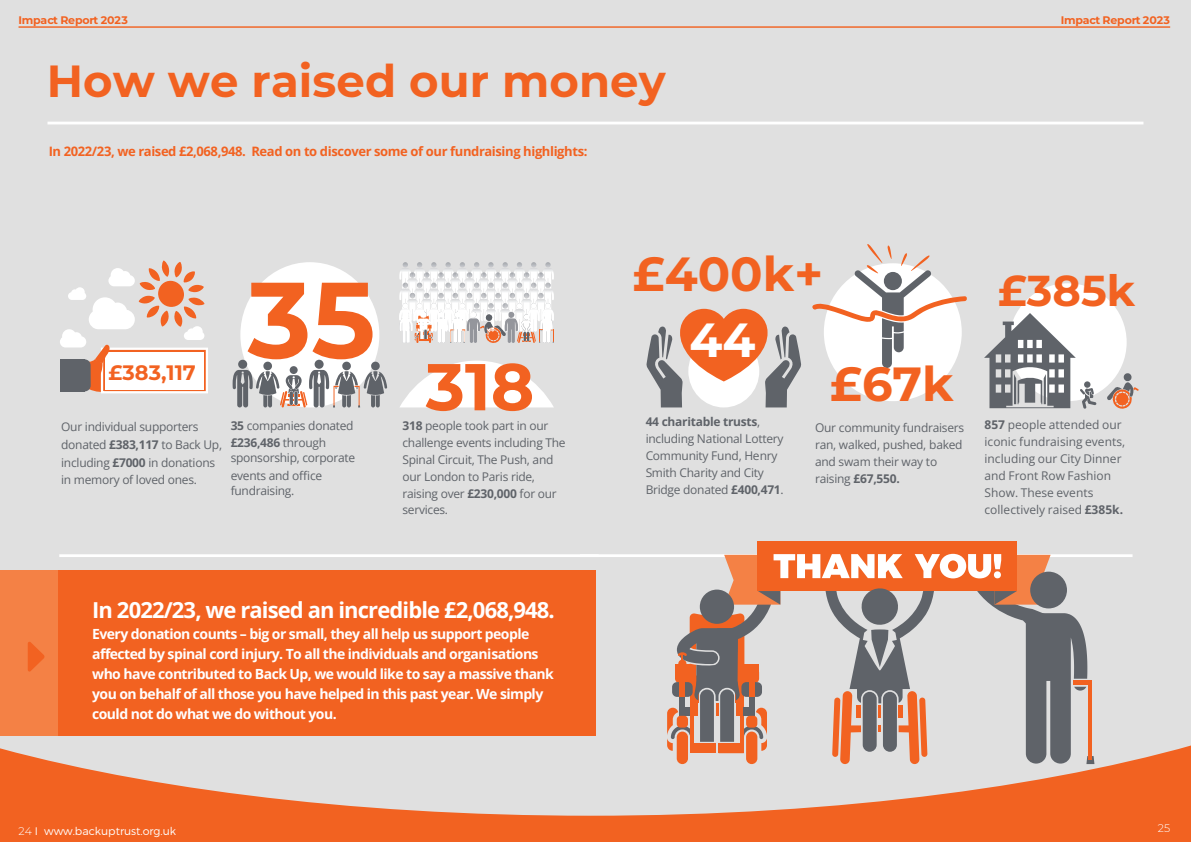
<style>
.page{position:relative;width:1191px;height:842px;background:#fff}
.page>*{position:absolute;margin:0;border:0;box-sizing:border-box;transform-origin:0 0}
.t1{font:700 107.6px "Montserrat";color:#f26221}
.t2{font:700 66px "Montserrat";color:#f26221}
.t3{font:700 47.9px "Montserrat";color:#f26221}
.t4{font:700 47.9px "Montserrat";color:#fff}
.t5{font:700 45px "Montserrat";color:#f26221}
.t6{font:700 43.2px "Montserrat";color:#f26221}
.t7{font:700 22px "Open Sans";letter-spacing:-.04em;color:#fff}
.t8{font:700 20.9px "Montserrat";color:#f26221}
.t9{font:700 14px/20px "Open Sans";letter-spacing:-.04em;color:#fff}
.t10{font:700 13px "Open Sans";letter-spacing:-.03em;color:#f26221}
.t11{font:12px/16.9px "Open Sans";letter-spacing:-.02em;color:#5f6369}
.t12{font:12px/17px "Open Sans";color:#5f6369}
.t13{font:12px/16.6px "Open Sans";letter-spacing:-.02em;color:#5f6369}
.t14{font:700 11px "Montserrat";letter-spacing:-.01em;color:#f26221}
.t15{font:300 11px "Montserrat";color:#fff}
.s1{font-style:inherit}
.s2{font-weight:700}
</style>
<div class="page">
<div style="left:0;top:0;width:1191px;height:831px;background:#e0e0e0"></div>
<div style="left:0;top:570px;width:59px;height:166px;background:#f48145"></div>
<svg style="left:28px;top:642px;width:16px;height:30px"></svg>
<div style="left:59px;top:570px;width:537px;height:166px;background:#f26221"></div>
<hr style="left:59px;top:554px;width:539px;height:3px;background:#fff">
<hr style="left:580px;top:554px;width:552px;height:3px;background:#fff">
<svg style="left:60px;top:261px;width:148px;height:132px"></svg>
<div style="left:758px;top:541px;width:259px;height:50px;background:#f26221"></div>
<svg style="left:667px;top:554px;width:425px;height:182px"></svg>
<div style="left:1030px;top:572px;width:37px;height:36px;background:#5f6369;border-radius:50%"></div>
<div style="left:240px;top:262px;width:139px;height:145px;background:#fff;border-radius:50%"></div>
<svg style="left:233px;top:361px;width:154px;height:47px"></svg>
<div style="left:238px;top:360px;width:9px;height:9px;background:#5f6369;border-radius:50%"></div>
<svg style="left:400px;top:361px;width:154px;height:46px"></svg>
<svg style="left:399px;top:262px;width:155px;height:81px"></svg>
<img style="left:403px;top:303px;width:62px;height:40px">
<img style="left:517px;top:303px;width:37px;height:40px">
<svg style="left:646px;top:309px;width:155px;height:98px"></svg>
<div style="left:824px;top:263px;width:137px;height:138px;background:#fff;border-radius:50%"></div>
<svg style="left:812px;top:244px;width:155px;height:124px"></svg>
<div style="left:884px;top:272px;width:18px;height:18px;background:#5f6369;border-radius:50%"></div>
<div style="left:1008px;top:283px;width:118px;height:118px;background:#fff;border-radius:50%"></div>
<svg style="left:984px;top:313px;width:112px;height:96px"></svg>
<svg style="left:1106px;top:373px;width:32px;height:36px"></svg>
<svg style="left:0;top:736px;width:1191px;height:106px"></svg>
<hr style="left:47px;top:122px;width:1096px;height:2px;background:#fff">
<hr style="left:19px;top:26px;width:1151px;height:2px;background:#f26221">
<p class="t14" style="left:19px;top:12px;width:111px">Impact Report 2023</p>
<p class="t14" style="left:1060px;top:12px;width:111px">Impact Report 2023</p>
<h3 class="t5" style="left:47px;top:49px;width:620px">How we raised our money</h3>
<p class="t10" style="left:49px;top:143px;width:540px">In 2022/23, we raised £2,068,948. Read on to discover some of our fundraising highlights:</p>
<h3 class="t8" style="left:109px;top:357px;width:89px">£383,117</h3>
<h1 class="t1" style="left:248px;top:242px;width:129px">35</h1>
<h2 class="t2" style="left:426px;top:339px;width:110px">318</h2>
<h3 class="t3" style="left:632px;top:239px;width:192px">£400k+</h3>
<h3 class="t4" style="left:689px;top:305px;width:68px">44</h3>
<h3 class="t3" style="left:830px;top:350px;width:125px">£67k</h3>
<h3 class="t6" style="left:998px;top:260px;width:139px">£385k</h3>
<p class="t11" style="left:61px;top:417px;width:162px;line-height:17.8px"><span class="s1">Our individual supporters donated</span> <span class="s2">£</span><span class="s2">383,117</span> <span class="s1">to Back Up</span>, including <span class="s2">£7000</span> in donations in memory of loved ones.</p>
<p class="t13" style="left:231px;top:417px;width:124px"><span class="s2">35</span> companies donated <span class="s2">£</span><span class="s2">236,486</span> through</p>
<p class="t13" style="left:231px;top:448px;width:126px;line-height:18.1px">sponsorship, corporate events and office</p>
<p class="t13" style="left:231px;top:482px;width:65px">fundraising.</p>
<p class="t11" style="left:402px;top:417px;width:165px"><span class="s2">318</span> people took part in our challenge events including The<br>Spinal Circuit, The Push, and our London to Paris ride, raising over <span class="s2">£230,000</span> for our services.</p>
<p class="t11" style="left:645px;top:413px;width:140px"><span class="s2">44 charitable trusts</span>, including National Lottery<br>Community Fund, Henry<br>Smith Charity and City<br>Bridge donated <span class="s2">£400,471</span>.</p>
<p class="t11" style="left:815px;top:419px;width:151px">Our community fundraisers ran, walked, pushed, baked and swam their way to raising <span class="s2">£67,550.</span></p>
<p class="t12" style="left:984px;top:415px;width:142px"><span class="s2">857</span> people attended our iconic fundraising events, including our City Dinner and Front Row Fashion<br>Show. These events collectively raised <span class="s2">£385k.</span></p>
<h3 class="t7" style="left:92px;top:595px;width:464px">In 202<span class="s1">2</span>/2<span class="s1">3</span>, we raised an incredible £<span class="s1">2,068,948</span>.</h3>
<p class="t9" style="left:92px;top:624px;width:463px">Every donation counts – big or small, they all help us support people affected by spinal cord injury. To all the individuals and organisations who have contributed to Back Up, we would like to say a massive thank you on behalf of all those you have helped in this past year. We simply could not do what we do without you.</p>
<p class="t15" style="left:19px;top:823px;width:159px">24 I www.backuptrust.org.uk</p>
<p class="t15" style="left:1158px;top:821px;width:14px">25</p>
</div>
